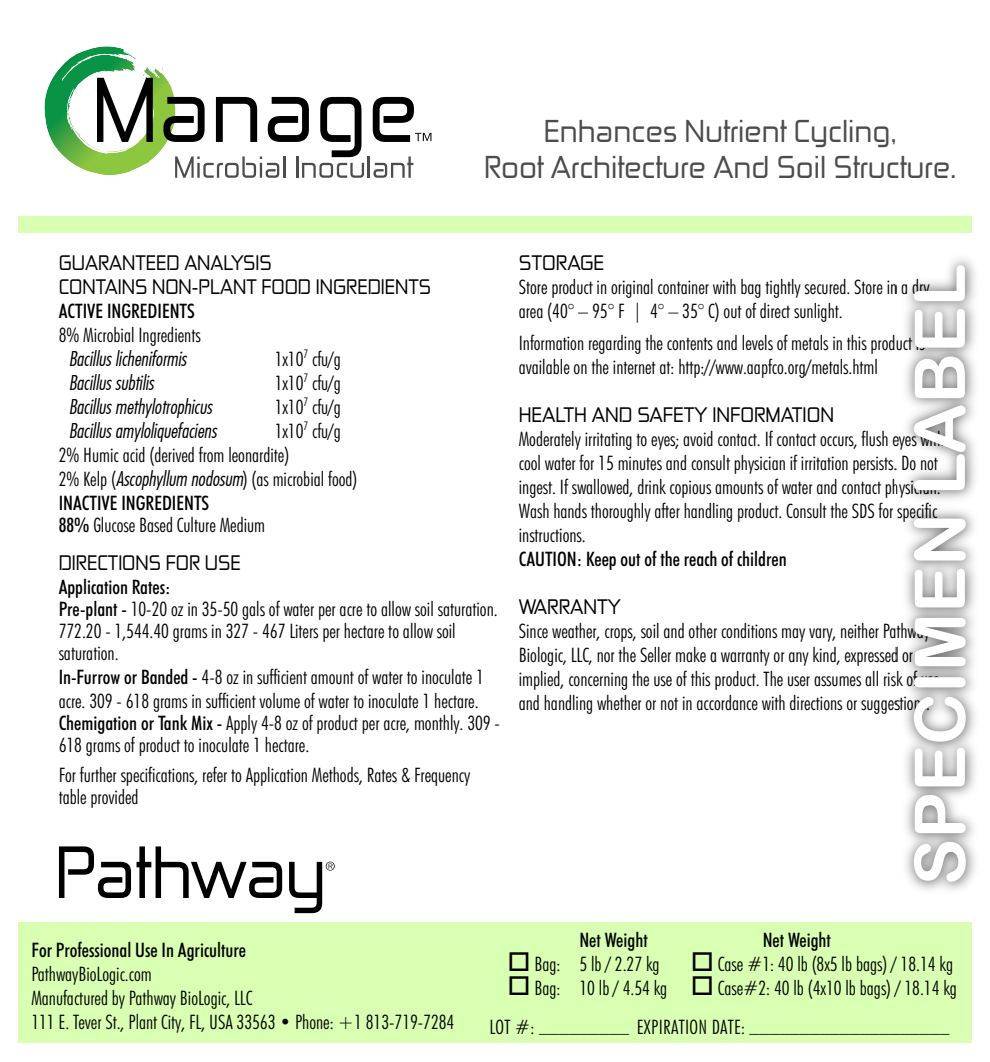
<style>
.page{position:relative;width:990px;height:1062px;background:#fff}
.page>*{position:absolute;margin:0;border:0;box-sizing:border-box;transform-origin:0 0}
.t1{font:30px/36.2px "Zekton Rg";color:#4c4c4c;text-align:center}
.t2{font:300 condensed 20px/24px "Futura BT";color:#000}
.t3{font:20px/24px "Zekton Rg";color:#000}
.t4{font:500 condensed 20px "Futura BT";color:#000}
.t5{font:italic 300 condensed 20px "Futura";color:#000}
.s1{font-family:"Futura";font-style:italic}
.s2{font-weight:500}
</style>
<div class="page">
<div style="left:18px;top:922px;width:954px;height:121px;background:#d9ffb3"></div>
<div style="left:18px;top:217px;width:954px;height:16px;background:#d9ffb3"></div>
<img style="left:44px;top:47px;width:87px;height:112px">
<hr style="left:368px;top:156px;width:2px;height:22px;background:#4c4c4c">
<svg style="left:374px;top:156px;width:39px;height:22px"></svg>
<svg style="left:67px;top:55px;width:297px;height:123px"></svg>
<svg style="left:373px;top:97px;width:58px;height:45px"></svg>
<svg style="left:58px;top:846px;width:277px;height:68px"></svg>
<img style="left:905px;top:258px;width:70px;height:632px">
<svg style="left:914px;top:842px;width:52px;height:40px"></svg>
<svg style="left:915px;top:795px;width:51px;height:38px"></svg>
<svg style="left:915px;top:748px;width:50px;height:38px"></svg>
<svg style="left:914px;top:697px;width:52px;height:45px"></svg>
<svg style="left:914px;top:677px;width:52px;height:10px"></svg>
<svg style="left:915px;top:618px;width:51px;height:48px"></svg>
<svg style="left:915px;top:569px;width:50px;height:38px"></svg>
<svg style="left:914px;top:519px;width:52px;height:42px"></svg>
<svg style="left:914px;top:406px;width:52px;height:84px"></svg>
<svg style="left:915px;top:356px;width:50px;height:42px"></svg>
<svg style="left:915px;top:309px;width:50px;height:39px"></svg>
<svg style="left:914px;top:265px;width:51px;height:36px"></svg>
<h1 class="t1" style="left:484px;top:115px;width:474px">Enhances Nutrient Cycling,<br>Root Architecture And Soil Structure.</h1>
<p class="t3" style="left:59px;top:252px;width:374px">GUARANTEED ANALYSIS<br>CONTAINS NON-PLANT FOOD INGREDIENTS</p>
<p class="t4" style="left:59px;top:303px;width:138px">ACTIVE INGREDIENTS</p>
<p class="t2" style="left:59px;top:325px;width:144px">8% Microbial Ingredients</p>
<p class="t5" style="left:69px;top:350px;width:119px">Bacillus licheniformis</p>
<p class="t2" style="left:275px;top:349px;width:68px">1x10<sup>7</sup> cfu/g</p>
<p class="t5" style="left:69px;top:374px;width:87px">Bacillus subtilis</p>
<p class="t2" style="left:275px;top:373px;width:68px">1x10<sup>7</sup> cfu/g</p>
<p class="t5" style="left:69px;top:398px;width:145px">Bacillus methylotrophicus</p>
<p class="t2" style="left:275px;top:397px;width:68px">1x10<sup>7</sup> cfu/g</p>
<p class="t5" style="left:69px;top:422px;width:149px">Bacillus amyloliquefaciens</p>
<p class="t2" style="left:59px;top:421px;width:300px;text-indent:216px">1x10<sup>7</sup> cfu/g<br>2% Humic acid (derived from leonardite)<br>2% Kelp (<span class="s1">Ascophyllum nodosum</span>) (as microbial food)<br><span class="s2">INACTIVE INGREDIENTS</span></p>
<p class="t2" style="left:59px;top:515px;width:208px"><span class="s2">88%</span> Glucose Based Culture Medium</p>
<p class="t3" style="left:59px;top:552px;width:184px">DIRECTIONS FOR USE</p>
<p class="t2" style="left:59px;top:578px;width:440px;line-height:22px"><span class="s2">Application Rates:<br>Pre-plant -</span> 10-20 oz in 35-50 gals of water per acre to allow soil saturation.<br>772.20 - 1,544.40 grams in 327 - 467 Liters per hectare to allow soil saturation.</p>
<p class="t2" style="left:59px;top:667px;width:427px"><span class="s2">In-Furrow or Banded -</span> 4-8 oz in sufficient amount of water to inoculate 1 acre. 309 - 618 grams in sufficient volume of water to inoculate 1 hectare.</p>
<p class="t2" style="left:59px;top:714px;width:443px;line-height:22px"><span class="s2">Chemigation or Tank Mix -</span> Apply 4-8 oz of product per acre, monthly. 309 -<br>618 grams of product to inoculate 1 hectare.</p>
<p class="t2" style="left:59px;top:766px;width:413px;line-height:22px">For further specifications, refer to Application Methods, Rates &amp; Frequency table provided</p>
<p class="t3" style="left:519px;top:252px;width:87px">STORAGE</p>
<p class="t2" style="left:519px;top:277px;width:412px">Store product in original container with bag tightly secured. Store in a dry area (40° – 95° F | 4° – 35° C) out of direct sunlight.</p>
<p class="t2" style="left:519px;top:333px;width:407px">Information regarding the contents and levels of metals in this product is available on the internet at: http://www.aapfco.org/metals.html</p>
<p class="t3" style="left:519px;top:404px;width:317px">HEALTH AND SAFETY INFORMATION</p>
<p class="t2" style="left:519px;top:429px;width:427px">Moderately irritating to eyes; avoid contact. If contact occurs, flush eyes with cool water for 15 minutes and consult physician if irritation persists. Do not ingest. If swallowed, drink copious amounts of water and contact physician.<br>Wash hands thoroughly after handling product. Consult the SDS for specific instructions.</p>
<p class="t4" style="left:519px;top:551px;width:269px">CAUTION: Keep out of the reach of children</p>
<p class="t3" style="left:519px;top:596px;width:104px">WARRANTY</p>
<p class="t2" style="left:519px;top:621px;width:422px">Since weather, crops, soil and other conditions may vary, neither Pathway Biologic, LLC, nor the Seller make a warranty or any kind, expressed or implied, concerning the use of this product. The user assumes all risk of use and handling whether or not in accordance with directions or suggestions.</p>
<p class="t4" style="left:31px;top:942px;width:216px">For Professional Use In Agriculture</p>
<p class="t2" style="left:31px;top:964px;width:425px">PathwayBioLogic.com<br>Manufactured by Pathway BioLogic, LLC<br>111 E. Tever St., Plant City, FL, USA 33563 ï Phone: +1 813-719-7284</p>
<p class="t4" style="left:763px;top:932px;width:70px">Net Weight</p>
<p class="t2" style="left:691px;top:954px;width:264px">□ Case #1: 40 lb (8x5 lb bags) / 18.14 kg</p>
<p class="t2" style="left:490px;top:972px;width:469px;line-height:35.4px;text-indent:201px">□ Case#2: 40 lb (4x10 lb bags) / 18.14 kg<br>LOT #: _________ EXPIRATION DATE: ____________________</p>
<p class="t4" style="left:579px;top:932px;width:70px">Net Weight</p>
<p class="t2" style="left:507px;top:954px;width:154px">□ Bag: 5 lb / 2.27 kg</p>
<p class="t2" style="left:507px;top:978px;width:161px">□ Bag: 10 lb / 4.54 kg</p>
</div>
